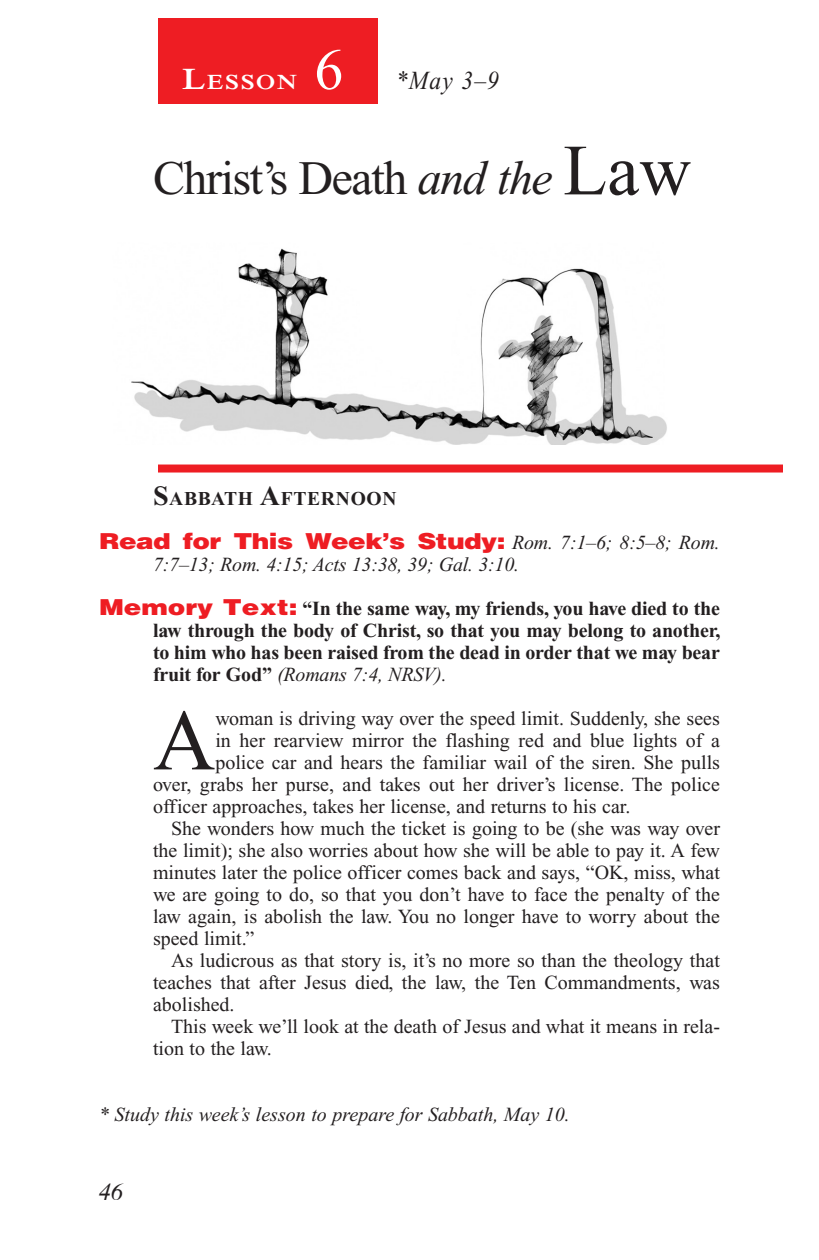
<style>
.page{position:relative;width:819px;height:1260px;background:#fff}
.page>*{position:absolute;margin:0;border:0;box-sizing:border-box;transform-origin:0 0}
.Body_Drop_Cap{font:86.4px "Times New Roman PS Std";color:#231f20}
.Lesson_Number{font:58px "Times New Roman PS Std";color:#fff}
.Lesson_Head_SA{font:48px "Times New Roman PS Std";color:#231f20}
.Lesson_Dates{font:italic 26px "Times New Roman PS Std";color:#231f20;scale:.9 1}
.t1{font:italic 24px "Times";color:#231f20}
.Question{font:900 22px "Helvetica LT Std";letter-spacing:-.02em;color:#ee1d23;scale:1.2 1}
.Daily_Header{font:600 21px "Times NRMT Std";letter-spacing:.07em;color:#fff;scale:1.1 1}
.Body{font:20px/22px "Times New Roman PS Std";color:#231f20;text-align:justify}
.Body_Drop_Cap-2{font:20px "Times New Roman PS Std";color:#231f20}
.Question-2{font:700 20px/22px "Times New Roman PS Std";letter-spacing:-.01em;color:#231f20;text-align:justify}
.Question-3{font:italic 20px "Times New Roman PS Std";color:#231f20}
.Body_SA{font:20px/22px "Times New Roman PS Std";color:#231f20}
.Sabbath_Afternoon_He{font:700 19.6px "Times New Roman PS Std";letter-spacing:.035em;color:#231f20}
.s1{font-size:30px}
.s2{font-style:italic}
.s3{font-size:72px}
.s4{font-size:28px}
.s5{font-family:"Times New Roman PS Std";font-weight:400;font-style:italic;font-size:20px;color:#231f20}
.s6{font-family:"Helvetica LT Std";font-weight:900;font-size:22px;color:#ee1d23}
.s7{font-weight:400;font-style:italic}
</style>
<div class="page">
<div style="left:158px;top:18px;width:220px;height:86px;background:#ee1d23"></div>
<div style="left:158px;top:465px;width:625px;height:8px;background:#ee1d23"></div>
<img style="left:131px;top:248px;width:536px;height:196px">
<p class="Lesson_Number" style="left:314px;top:38px;width:30px">6</p>
<p class="Daily_Header" style="left:182px;top:70px;width:106px"><span class="s1">L</span>ESSON</p>
<p class="Lesson_Dates" style="left:396px;top:66px;width:116px">*May 3–9</p>
<p class="Lesson_Head_SA" style="left:153px;top:152px;width:540px">Christ’s Death <span class="s2">and the</span> <span class="s3">Law</span></p>
<p class="Sabbath_Afternoon_He" style="left:153px;top:488px;width:245px"><span class="s4">S</span>ABBATH <span class="s4">A</span>FTERNOON</p>
<p class="Question" style="left:99px;top:527px;width:519px">Read for This Week’s Study: <span class="s5">Rom. 7:1–6; 8:5–8; Rom.</span></p>
<p class="Question-3" style="left:153px;top:554px;width:368px">7:7–13; Rom. 4:15; Acts 13:38, 39; Gal. 3:10.</p>
<p class="Question-2" style="left:153px;top:598px;width:569px;text-indent:-54px"><span class="s6">Memory Text:</span> “In the same way, my friends, you have died to the law through the body of Christ, so that you may belong to another, to him who has been raised from the dead in order that we may bear fruit for God” <span class="s7">(Romans 7:4, NRSV).</span></p>
<p class="Body_Drop_Cap" style="left:153px;top:694px;width:64px">A</p>
<p class="Body_Drop_Cap-2" style="left:215px;top:708px;width:506px">woman is driving way over the speed limit. Suddenly, she sees</p>
<p class="Body_Drop_Cap-2" style="left:215px;top:730px;width:506px">in her rearview mirror the flashing red and blue lights of a</p>
<p class="Body_Drop_Cap-2" style="left:215px;top:752px;width:506px">police car and hears the familiar wail of the siren. She pulls</p>
<p class="Body_Drop_Cap-2" style="left:153px;top:774px;width:569px">over, grabs her purse, and takes out her driver’s license. The police</p>
<p class="Body_Drop_Cap-2" style="left:153px;top:796px;width:479px">officer approaches, takes her license, and returns to his car.</p>
<p class="Body" style="left:153px;top:818px;width:569px;text-indent:18px">She wonders how much the ticket is going to be (she was way over the limit); she also worries about how she will be able to pay it. A few minutes later the police officer comes back and says, “OK, miss, what we are going to do, so that you don’t have to face the penalty of the law again, is abolish the law. You no longer have to worry about the speed limit.”</p>
<p class="Body" style="left:153px;top:950px;width:568px;text-indent:18px">As ludicrous as that story is, it’s no more so than the theology that teaches that after Jesus died, the law, the Ten Commandments, was abolished.</p>
<p class="Body_SA" style="left:153px;top:1016px;width:569px;text-indent:18px">This week we’ll look at the death of Jesus and what it means in rela&shy;tion to the law.</p>
<p class="Question-3" style="left:99px;top:1104px;width:472px">* Study this week’s lesson to prepare for Sabbath, May 10.</p>
<p class="t1" style="left:99px;top:1177px;width:25px">46</p>
</div>
